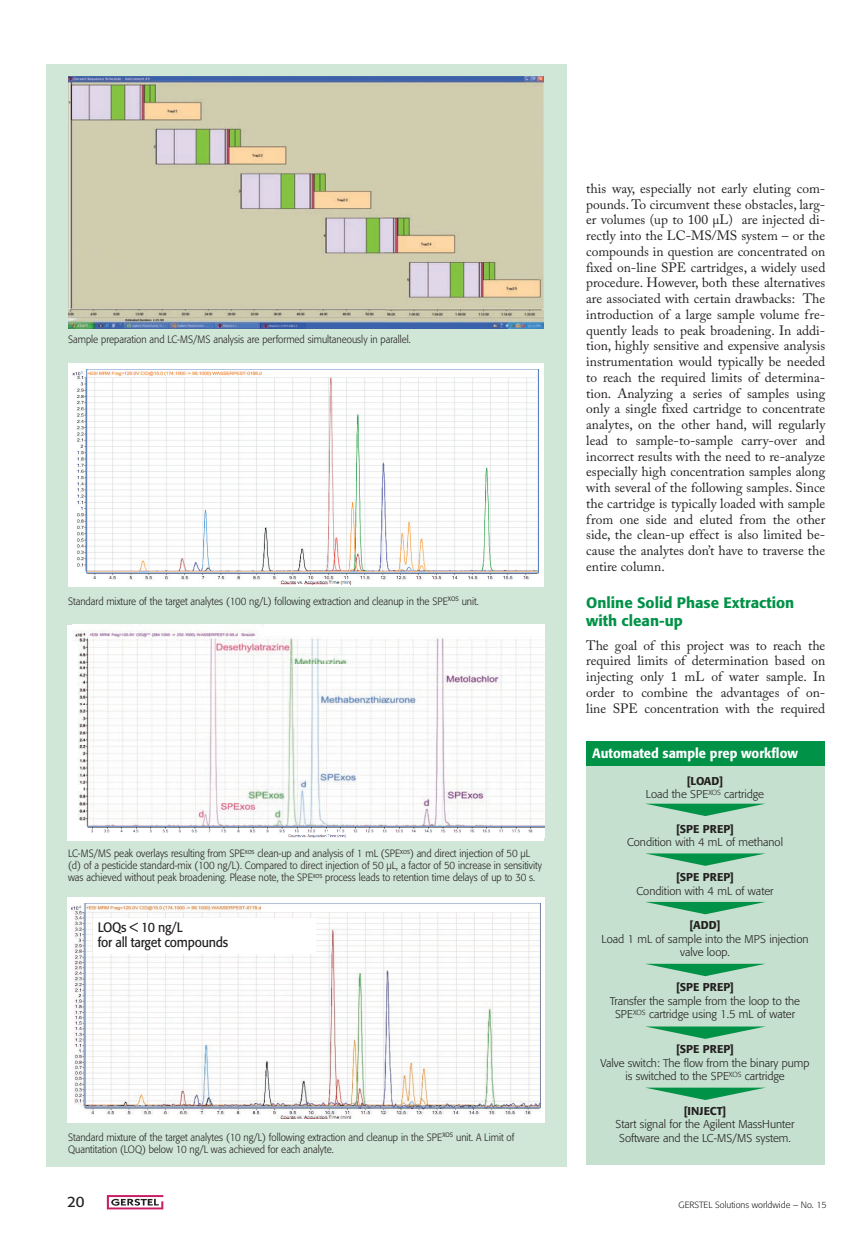
<style>
.page{position:relative;width:864px;height:1246px;background:#fff}
.page>*{position:absolute;margin:0;border:0;box-sizing:border-box;transform-origin:0 0}
.t1{font:500 15px/18px "Formata";color:#009247}
.t2{font:15px "Formata";color:#231f20}
.t3{font:13.5px/15.8px "Adobe Caslon Pro";color:#231f20;text-align:justify}
.t4{font:13.5px/15px "Formata";letter-spacing:-.02em;color:#231f20;scale:.92 1}
.t5{font:500 13.5px "Formata";color:#fff;scale:.95 1}
.t6{font:300 11.25px/13.5px "Formata";color:#231f20;text-align:center}
.t7{font:500 11.25px "Formata";letter-spacing:.02em;color:#231f20}
.t8{font:300 10.5px/12px "Formata";color:#231f20;scale:.92 1}
.t9{font:300 9px "Formata";color:#231f20}
.s1{font-weight:500}
</style>
<div class="page">
<div style="left:46px;top:64px;width:520px;height:1102px;background:#d0e6d6"></div>
<img style="left:68px;top:76px;width:475px;height:253px">
<div style="left:68px;top:897px;width:476px;height:225px;background:#fff"></div>
<img style="left:71px;top:903px;width:469px;height:216px">
<div style="left:68px;top:827px;width:476px;height:14px;background:#fff"></div>
<img style="left:87px;top:827px;width:457px;height:11px">
<img style="left:72px;top:625px;width:472px;height:201px">
<div style="left:68px;top:363px;width:475px;height:224px;background:#fff"></div>
<img style="left:73px;top:369px;width:466px;height:215px">
<div style="left:94px;top:918px;width:221px;height:36px;background:#fff"></div>
<div style="left:586px;top:764px;width:238px;height:401px;background:#c5e0ce"></div>
<svg style="left:647px;top:804px;width:117px;height:12px"></svg>
<svg style="left:645px;top:853px;width:120px;height:13px"></svg>
<svg style="left:646px;top:902px;width:119px;height:12px"></svg>
<svg style="left:646px;top:964px;width:118px;height:12px"></svg>
<svg style="left:645px;top:1026px;width:120px;height:13px"></svg>
<svg style="left:645px;top:1087px;width:120px;height:13px"></svg>
<div style="left:586px;top:741px;width:238px;height:24px;background:#009247"></div>
<svg style="left:107px;top:1195px;width:56px;height:14px"></svg>
<p class="t8" style="left:68px;top:334px;width:374px">Sample preparation and LC-MS/MS analysis are performed simultaneously in parallel.</p>
<p class="t8" style="left:68px;top:596px;width:448px">Standard mixture of the target analytes (100 ng/L) following extraction and cleanup in the SPE<sup>xos</sup> unit.</p>
<p class="t8" style="left:68px;top:847px;width:516px">LC-MS/MS peak overlays resulting from SPE<sup>xos</sup> clean-up and analysis of 1 mL (SPE<sup>xos</sup>) and direct injection of 50 µL (d) of a pesticide standard-mix (100 ng/L). Compared to direct injection of 50 µL, a factor of 50 increase in sensitivity was achieved without peak broadening. Please note, the SPE<sup>xos</sup> process leads to retention time delays of up to 30 s.</p>
<p class="t4" style="left:98px;top:919px;width:143px">LOQs &lt; 10 ng/L<br>for all target compounds</p>
<p class="t8" style="left:68px;top:1131px;width:486px">Standard mixture of the target analytes (10 ng/L) following extraction and cleanup in the SPE<sup>xos</sup> unit. A Limit of<br>Quantitation (LOQ) below 10 ng/L was achieved for each analyte.</p>
<p class="t3" style="left:586px;top:180px;width:240px">this way, especially not early eluting com&shy;pounds. To circumvent these obstacles, larg&shy;er volumes (up to 100 µL) are injected di&shy;rectly into the LC-MS/MS system – or the compounds in question are concentrated on fixed on-line SPE cartridges, a widely used procedure. However, both these alternatives are associated with certain drawbacks: The introduction of a large sample volume fre&shy;quently leads to peak broadening. In addi&shy;tion, highly sensitive and expensive analysis instrumentation would typically be needed to reach the required limits of determina&shy;tion. Analyzing a series of samples using only a single fixed cartridge to concentrate analytes, on the other hand, will regularly lead to sample-to-sample carry-over and incorrect results with the need to re-analyze especially high concentration samples along with several of the following samples. Since the cartridge is typically loaded with sample from one side and eluted from the other side, the clean-up effect is also limited be&shy;cause the analytes don’t have to traverse the entire column.</p>
<p class="t1" style="left:586px;top:594px;width:209px">Online Solid Phase Extraction with clean-up</p>
<p class="t3" style="left:586px;top:637px;width:240px">The goal of this project was to reach the required limits of determination based on injecting only 1 mL of water sample. In order to combine the advantages of on&shy;line SPE concentration with the required</p>
<p class="t5" style="left:592px;top:745px;width:218px">Automated sample prep workflow</p>
<p class="t6" style="left:645px;top:774px;width:120px"><span class="s1">[LOAD]<br></span>Load the SPE<sup>XOS</sup> cartridge</p>
<p class="t7" style="left:675px;top:822px;width:59px">[SPE PREP]</p>
<p class="t6" style="left:626px;top:836px;width:157px">Condition with 4 mL of methanol</p>
<p class="t7" style="left:675px;top:870px;width:59px">[SPE PREP]</p>
<p class="t6" style="left:636px;top:884px;width:138px">Condition with 4 mL of water</p>
<p class="t7" style="left:689px;top:918px;width:32px">[ADD]</p>
<p class="t6" style="left:601px;top:932px;width:208px">Load 1 mL of sample into the MPS injection valve loop.</p>
<p class="t7" style="left:675px;top:980px;width:59px">[SPE PREP]</p>
<p class="t6" style="left:609px;top:994px;width:191px">Transfer the sample from the loop to the<br>SPE<sup>XOS</sup> cartridge using 1.5 mL of water</p>
<p class="t7" style="left:675px;top:1042px;width:59px">[SPE PREP]</p>
<p class="t6" style="left:600px;top:1056px;width:210px">Valve switch: The flow from the binary pump is switched to the SPE<sup>XOS</sup> cartridge</p>
<p class="t7" style="left:683px;top:1104px;width:44px">[INJECT]</p>
<p class="t6" style="left:615px;top:1118px;width:180px">Start signal for the Agilent MassHunter<br>Software and the LC-MS/MS system.</p>
<p class="t2" style="left:67px;top:1193px;width:19px">20</p>
<p class="t9" style="left:678px;top:1199px;width:149px">GERSTEL Solutions worldwide – No. 15</p>
</div>
